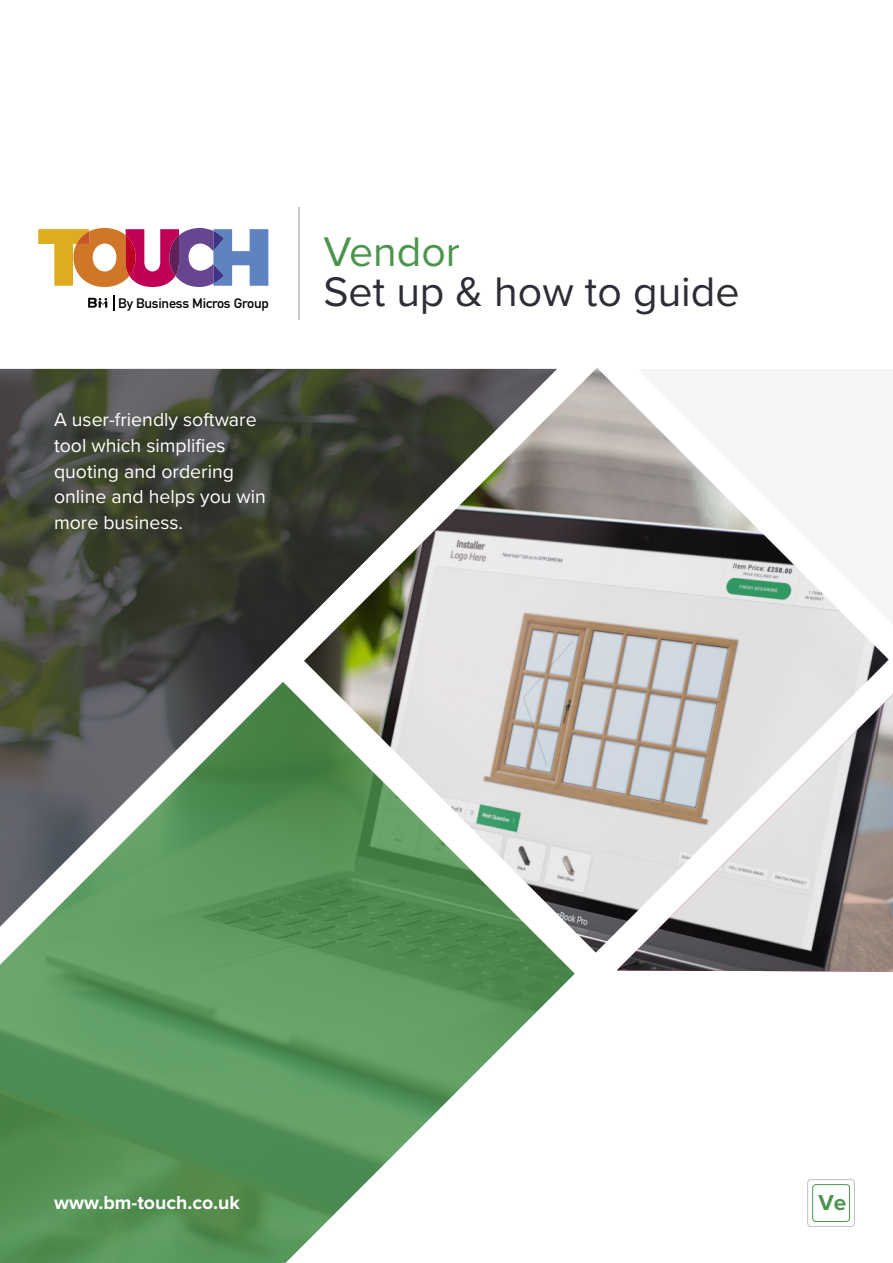
<style>
.page{position:relative;width:893px;height:1263px;background:#fff}
.page>*{position:absolute;margin:0;border:0;box-sizing:border-box;transform-origin:0 0}
.t1{font:42.9px "Proxima Nova";color:#2e2d35}
.t2{font:42.9px "Proxima Nova";color:#4a954b}
.t3{font:700 22.5px "Proxima Nova";color:#4a954b}
.t4{font:19.5px/25.5px "Proxima Nova";color:#fff}
.t5{font:700 19.5px "Proxima Nova";color:#fff}
.t6{font:700 13.5px "DIN Alternate";letter-spacing:-.015em;color:#050505;scale:1.05 1}
</style>
<div class="page">
<svg style="left:38px;top:228px;width:230px;height:59px"></svg>
<svg style="left:88px;top:298px;width:19px;height:10px"></svg>
<svg style="left:113px;top:295px;width:1px;height:16px"></svg>
<img style="left:304px;top:368px;width:585px;height:584px">
<img style="left:617px;top:694px;width:276px;height:277px">
<svg style="left:638px;top:369px;width:255px;height:255px;fill:#f5f5f3"></svg>
<img style="left:0;top:369px;width:557px;height:313px">
<img style="left:0;top:682px;width:575px;height:581px">
<hr style="left:298px;top:208px;width:1px;height:112px;background:#cbcbcb">
<div style="left:807px;top:1179px;width:48px;height:47px;border:1px solid #c0c0c0;border-radius:3px"></div>
<div style="left:812px;top:1184px;width:38px;height:38px;border:1px solid #4a954b;border-radius:3px"></div>
<p class="t6" style="left:118px;top:292px;width:145px">By Business Micros Group</p>
<p class="t4" style="left:54px;top:406px;width:214px">A user-friendly software tool which simplifies quoting and ordering online and helps you win more business.</p>
<h1 class="t2" style="left:323px;top:220px;width:138px">Vendor</h1>
<h1 class="t1" style="left:323px;top:259px;width:418px">Set up &amp; how to guide</h1>
<p class="t5" style="left:54px;top:1188px;width:187px">www.bm-touch.co.uk</p>
<p class="t3" style="left:818px;top:1186px;width:29px">Ve</p>
</div>
